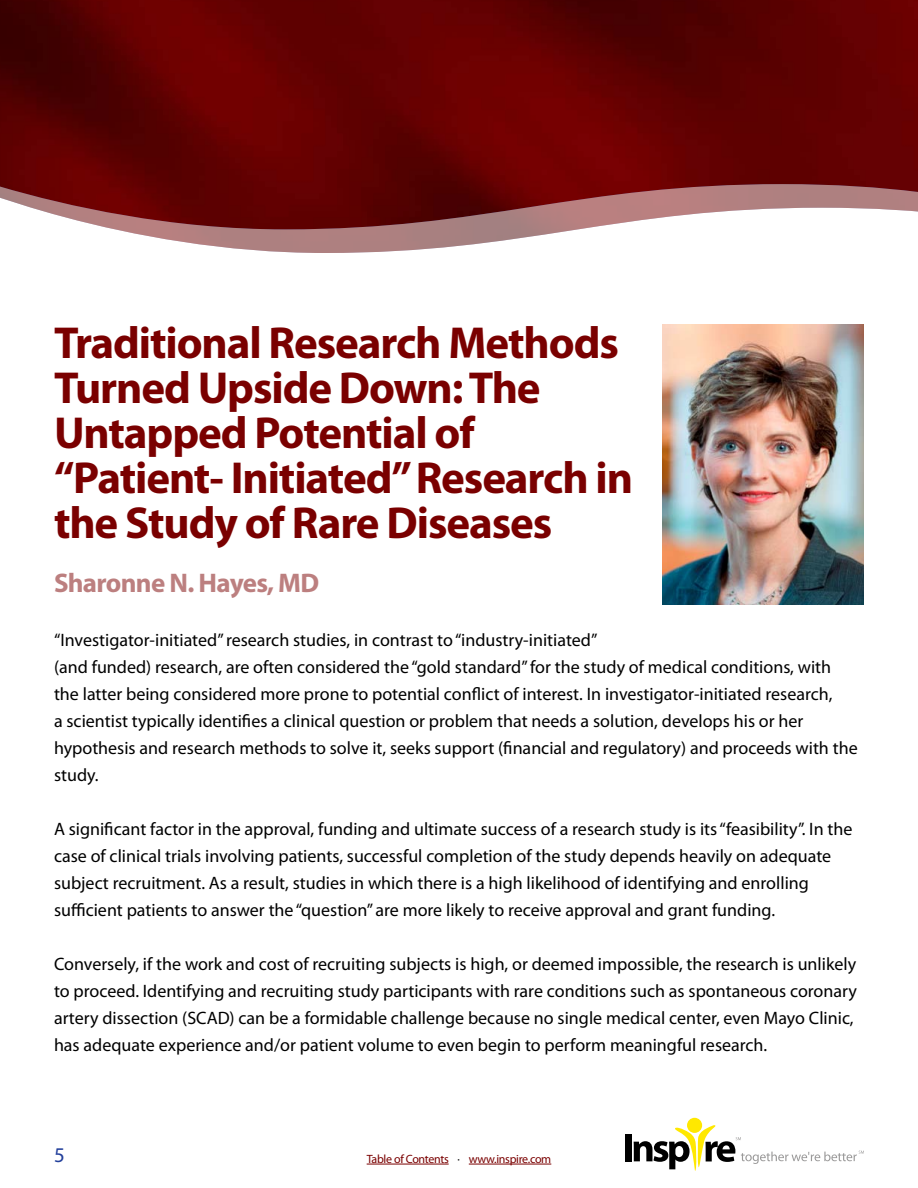
<style>
.page{position:relative;width:918px;height:1188px;background:#fff}
.page>*{position:absolute;margin:0;border:0;box-sizing:border-box;transform-origin:0 0}
.t1{font:700 45px/45px "Myriad Pro";letter-spacing:-.025em;color:#7a0000}
.t2{font:700 27px "Myriad Pro";letter-spacing:-.025em;color:#bc7f7f}
.t3{font:21px "Myriad Pro";color:#223f9b}
.t4{font:18px/27px "Myriad Pro";color:#000}
.t5{font:12px "Myriad Pro";letter-spacing:-.025em;color:#7a0000}
.s1{color:#000}
</style>
<div class="page">
<img style="left:114px;top:229px;width:466px;height:24px">
<img style="left:0;top:0;width:918px;height:229px">
<div style="left:625px;top:1134px;width:6px;height:27px;background:#000"></div>
<div style="left:687px;top:1118px;width:15px;height:15px;background:#ffe800;border-radius:50%"></div>
<svg style="left:634px;top:1124px;width:230px;height:47px"></svg>
<hr style="left:367px;top:1164px;width:82px;height:1px;background:#7a0000">
<hr style="left:469px;top:1164px;width:82px;height:1px;background:#7a0000">
<img style="left:663px;top:324px;width:201px;height:281px">
<h1 class="t1" style="left:54px;top:319px;width:581px">Traditional Research Methods<br>Turned Upside Down: The<br>Untapped Potential of “Patient- Initiated” Research in the Study of Rare Diseases</h1>
<h2 class="t2" style="left:54px;top:565px;width:267px">Sharonne N. Hayes, MD</h2>
<p class="t4" style="left:54px;top:626px;width:805px">“Investigator-initiated” research studies, in contrast to “industry-initiated”<br>(and funded) research, are often considered the “gold standard” for the study of medical conditions, with the latter being considered more prone to potential conflict of interest. In investigator-initiated research,<br>a scientist typically identifies a clinical question or problem that needs a solution, develops his or her hypothesis and research methods to solve it, seeks support (financial and regulatory) and proceeds with the study.</p>
<p class="t4" style="left:54px;top:815px;width:800px">A significant factor in the approval, funding and ultimate success of a research study is its “feasibility”. In the case of clinical trials involving patients, successful completion of the study depends heavily on adequate subject recruitment. As a result, studies in which there is a high likelihood of identifying and enrolling sufficient patients to answer the “question” are more likely to receive approval and grant funding.</p>
<p class="t4" style="left:54px;top:950px;width:805px">Conversely, if the work and cost of recruiting subjects is high, or deemed impossible, the research is unlikely to proceed. Identifying and recruiting study participants with rare conditions such as spontaneous coronary artery dissection (SCAD) can be a formidable challenge because no single medical center, even Mayo Clinic, has adequate experience and/or patient volume to even begin to perform meaningful research.</p>
<p class="t3" style="left:54px;top:1142px;width:12px">5</p>
<p class="t5" style="left:367px;top:1151px;width:186px">Table of Contents <span class="s1">·</span> www.inspire.com</p>
</div>
